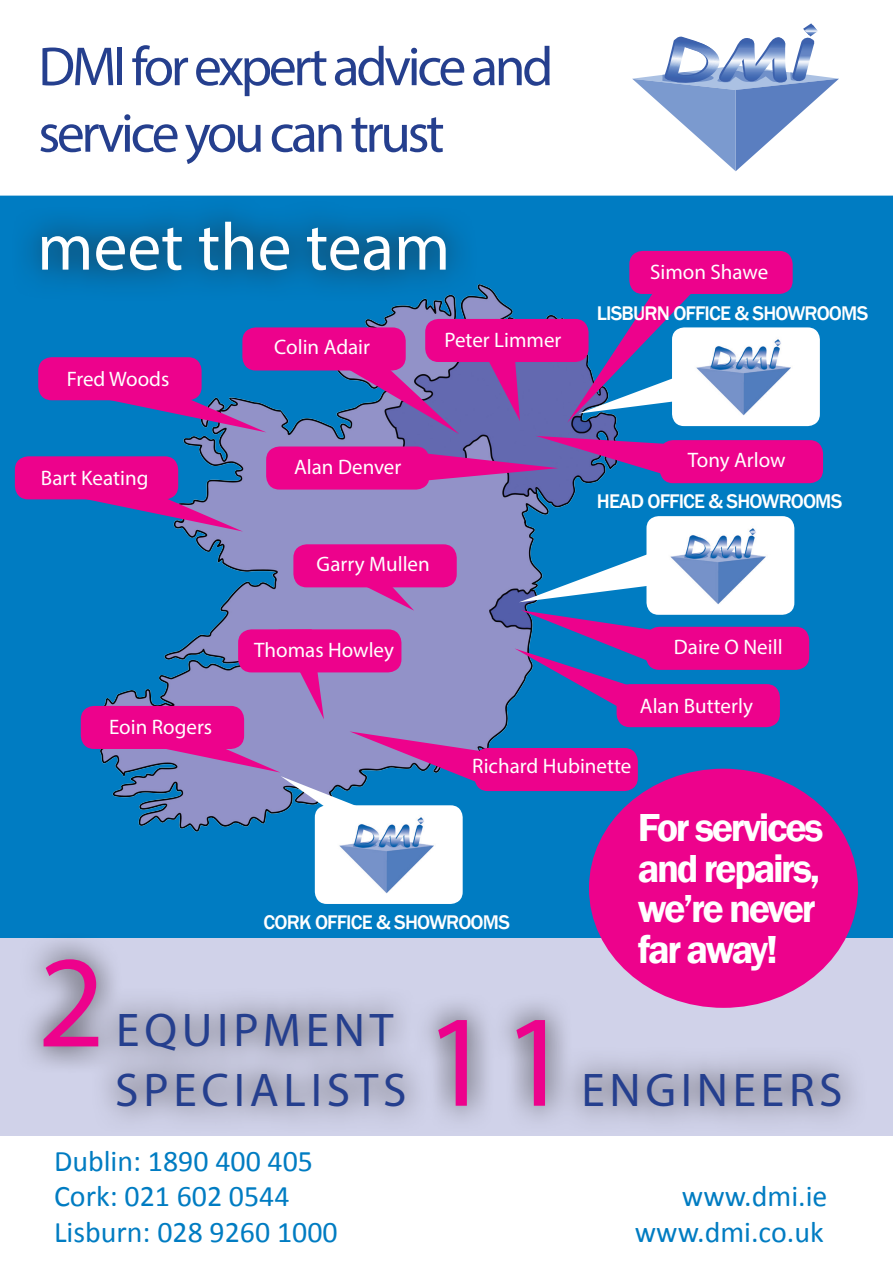
<style>
.page{position:relative;width:893px;height:1263px;background:#fff}
.page>*{position:absolute;margin:0;border:0;box-sizing:border-box;transform-origin:0 0}
.t1{font:131.85px "Myriad Pro";color:#ed028c}
.t2{font:67.5px "Myriad Pro";color:#fff}
.t3{font:55.5px/66.6px "Myriad Pro";letter-spacing:-.06em;color:#253f8e}
.t4{font:47.4px "Myriad Pro";letter-spacing:.1em;color:#253f8e}
.t5{font:600 40.2px/40.5px "Franklin Gothic";letter-spacing:-.06em;color:#fff}
.t6{font:29.85px "Calibri";color:#007cc2}
.subhead{font:21px "Myriad Pro";color:#fff}
.t7{font:500 20.25px "Franklin Gothic";letter-spacing:-.04em;color:#fff}
</style>
<div class="page">
<div style="left:0;top:196px;width:893px;height:742px;background:#007cc2"></div>
<div style="left:0;top:938px;width:893px;height:197px;background:#d0d2e9"></div>
<svg style="left:17px;top:932px;width:850px;height:188px"></svg>
<div style="left:589px;top:769px;width:269px;height:239px;background:#ed028c;border-radius:50%"></div>
<svg style="left:12px;top:195px;width:464px;height:105px;background:#0571ae"></svg>
<img style="left:101px;top:285px;width:519px;height:546px">
<div style="left:617px;top:684px;width:163px;height:43px;background:#ed028c;border-radius:13px"></div>
<div style="left:646px;top:627px;width:163px;height:43px;background:#ed028c;border-radius:13px"></div>
<svg style="left:514px;top:610px;width:159px;height:117px"></svg>
<div style="left:629px;top:251px;width:164px;height:43px;background:#ed028c;border-radius:13px"></div>
<div style="left:242px;top:327px;width:164px;height:43px;background:#ed028c;border-radius:13px"></div>
<div style="left:266px;top:446px;width:163px;height:44px;background:#ed028c;border-radius:13px"></div>
<svg style="left:106px;top:370px;width:160px;height:62px;background:#4465b3"></svg>
<svg style="left:632px;top:23px;width:207px;height:148px"></svg>
<div style="left:646px;top:516px;width:148px;height:99px;background:#fff;border-radius:12px"></div>
<img style="left:670px;top:528px;width:96px;height:77px">
<svg style="left:519px;top:549px;width:128px;height:53px"></svg>
<div style="left:315px;top:805px;width:148px;height:99px;background:#fff;border-radius:12px"></div>
<img style="left:348px;top:855px;width:77px;height:39px">
<div style="left:672px;top:327px;width:148px;height:99px;background:#fff;border-radius:12px"></div>
<img style="left:724px;top:339px;width:67px;height:77px">
<svg style="left:329px;top:269px;width:395px;height:214px"></svg>
<div style="left:660px;top:440px;width:163px;height:43px;background:#ed028c;border-radius:13px"></div>
<div style="left:425px;top:319px;width:164px;height:43px;background:#ed028c;border-radius:13px"></div>
<div style="left:38px;top:357px;width:164px;height:43px;background:#ed028c;border-radius:13px"></div>
<svg style="left:83px;top:469px;width:160px;height:62px;background:#5868b4"></svg>
<div style="left:15px;top:456px;width:163px;height:43px;background:#ed028c;border-radius:13px"></div>
<svg style="left:332px;top:587px;width:82px;height:24px;background:#a07abe"></svg>
<div style="left:293px;top:544px;width:164px;height:43px;background:#ed028c;border-radius:13px"></div>
<div style="left:81px;top:706px;width:163px;height:43px;background:#ed028c;border-radius:13px"></div>
<div style="left:474px;top:748px;width:164px;height:43px;background:#ed028c;border-radius:13px"></div>
<svg style="left:120px;top:629px;width:373px;height:226px;background:#8677bb"></svg>
<p class="t3" style="left:38px;top:32px;width:517px">DMI for expert advice and service you can trust</p>
<p class="t2" style="left:37px;top:205px;width:415px">meet the team</p>
<p class="subhead" style="left:67px;top:366px;width:104px">Fred Woods</p>
<p class="subhead" style="left:41px;top:465px;width:109px">Bart Keating</p>
<p class="subhead" style="left:109px;top:714px;width:105px">Eoin Rogers</p>
<p class="subhead" style="left:274px;top:334px;width:97px">Colin Adair</p>
<p class="subhead" style="left:444px;top:327px;width:119px">Peter Limmer</p>
<p class="subhead" style="left:294px;top:454px;width:109px">Alan Denver</p>
<p class="subhead" style="left:317px;top:551px;width:115px">Garry Mullen</p>
<p class="subhead" style="left:254px;top:637px;width:141px">Thomas Howley</p>
<p class="subhead" style="left:650px;top:259px;width:120px">Simon Shawe</p>
<p class="t7" style="left:597px;top:301px;width:273px">LISBURN OFFICE &amp; SHOWROOMS</p>
<p class="subhead" style="left:688px;top:446px;width:99px">Tony Arlow</p>
<p class="t7" style="left:597px;top:488px;width:247px">HEAD OFFICE &amp; SHOWROOMS</p>
<p class="subhead" style="left:674px;top:634px;width:110px">Daire O Neill</p>
<p class="subhead" style="left:640px;top:692px;width:115px">Alan Butterly</p>
<p class="t1" style="left:38px;top:921px;width:69px">2</p>
<p class="subhead" style="left:472px;top:753px;width:161px">Richard Hubinette</p>
<p class="t7" style="left:264px;top:909px;width:248px">CORK OFFICE &amp; SHOWROOMS</p>
<p class="t4" style="left:116px;top:1001px;width:279px">EQUIPMENT</p>
<p class="t4" style="left:115px;top:1060px;width:293px">SPECIALISTS</p>
<p class="t1" style="left:425px;top:980px;width:147px">11</p>
<p class="t5" style="left:638px;top:808px;width:187px">For services and repairs, we’re never far away!</p>
<p class="t4" style="left:581px;top:1060px;width:263px">ENGINEERS</p>
<p class="t6" style="left:54px;top:1142px;width:261px">Dublin: 1890 400 405</p>
<p class="t6" style="left:54px;top:1178px;width:237px">Cork: 021 602 0544</p>
<p class="t6" style="left:682px;top:1178px;width:147px">www.dmi.ie</p>
<p class="t6" style="left:54px;top:1213px;width:285px">Lisburn: 028 9260 1000</p>
<p class="t6" style="left:635px;top:1213px;width:190px">www.dmi.co.uk</p>
</div>
